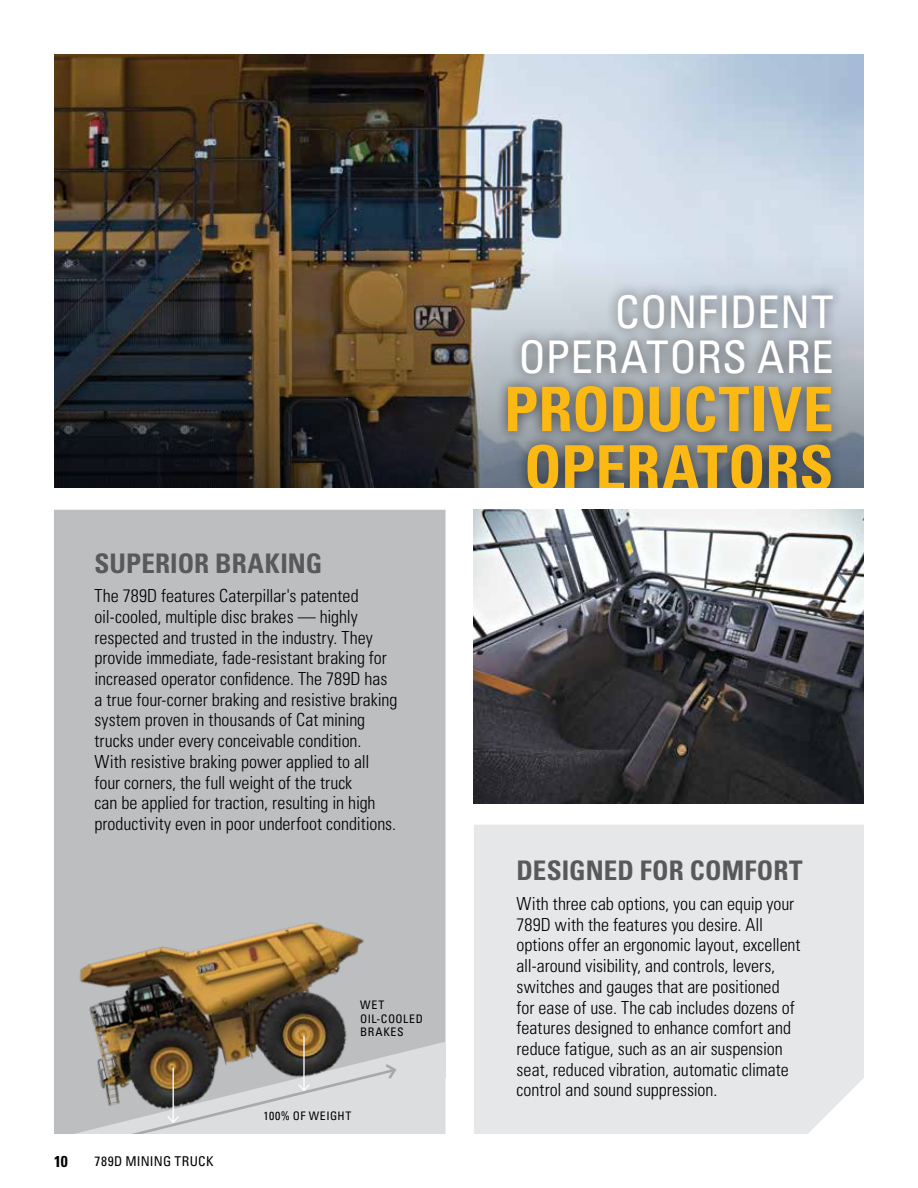
<style>
.page{position:relative;width:918px;height:1188px;background:#fff}
.page>*{position:absolute;margin:0;border:0;box-sizing:border-box;transform-origin:0 0}
.t1{font:700 condensed 61.5px/58.5px "Univers LT Std";color:#fdb913;text-align:center}
.t2{font:condensed 45px/45px "Univers LT Std";letter-spacing:.005em;color:#fff;text-align:right}
.t3{font:700 condensed 27px "Univers LT Std";letter-spacing:.005em;color:#58595b}
.t4{font:300 condensed 18px/20.7px "Univers LT Std";color:#000}
.t5{font:700 condensed 15.75px "Univers LT Std";color:#000}
.t6{font:condensed 13.5px "Univers LT Std";letter-spacing:.025em;color:#000}
.t7{font:condensed 11.85px/13.5px "Univers LT Std";letter-spacing:.045em;color:#000}
</style>
<div class="page">
<div style="left:54px;top:510px;width:391px;height:532px;background:#bcbec0"></div>
<img style="left:54px;top:54px;width:810px;height:201px">
<svg style="left:54px;top:255px;width:810px;height:233px;background:#4c473f"></svg>
<div style="left:474px;top:825px;width:390px;height:309px;background:#e6e7e8"></div>
<div style="left:496px;top:282px;width:349px;height:220px;background:#000;opacity:.61"></div>
<img style="left:54px;top:884px;width:361px;height:250px">
<hr style="left:303px;top:1036px;width:2px;height:54px;background:#fff">
<svg style="left:74px;top:1042px;width:372px;height:92px;background:#aeaba7"></svg>
<img style="left:474px;top:510px;width:390px;height:294px">
<div style="left:45px;top:488px;width:825px;height:13px;background:#fff"></div>
<h3 class="t3" style="left:94px;top:546px;width:229px">SUPERIOR BRAKING</h3>
<p class="t4" style="left:94px;top:586px;width:304px">The 789D features Caterpillar's patented oil-cooled, multiple disc brakes — highly respected and trusted in the industry. They provide immediate, fade-resistant braking for increased operator confidence. The 789D has a true four-corner braking and resistive braking system proven in thousands of Cat mining trucks under every conceivable condition.<br>With resistive braking power applied to all four corners, the full weight of the truck<br>can be applied for traction, resulting in high productivity even in poor underfoot conditions.</p>
<p class="t5" style="left:54px;top:1151px;width:15px">10</p>
<p class="t6" style="left:94px;top:1153px;width:121px">789D MINING TRUCK</p>
<p class="t7" style="left:360px;top:998px;width:64px">WET<br>OIL-COOLED<br>BRAKES</p>
<p class="t7" style="left:264px;top:1109px;width:89px">100% OF WEIGHT</p>
<h2 class="t2" style="left:518px;top:289px;width:317px">CONFIDENT<br>OPERATORS ARE</h2>
<h1 class="t1" style="left:504px;top:380px;width:331px">PRODUCTIVE<br>OPERATORS</h1>
<h3 class="t3" style="left:517px;top:854px;width:287px">DESIGNED FOR COMFORT</h3>
<p class="t4" style="left:517px;top:893px;width:286px">With three cab options, you can equip your 789D with the features you desire. All options offer an ergonomic layout, excellent all-around visibility, and controls, levers, switches and gauges that are positioned for ease of use. The cab includes dozens of features designed to enhance comfort and reduce fatigue, such as an air suspension seat, reduced vibration, automatic climate control and sound suppression.</p>
</div>
